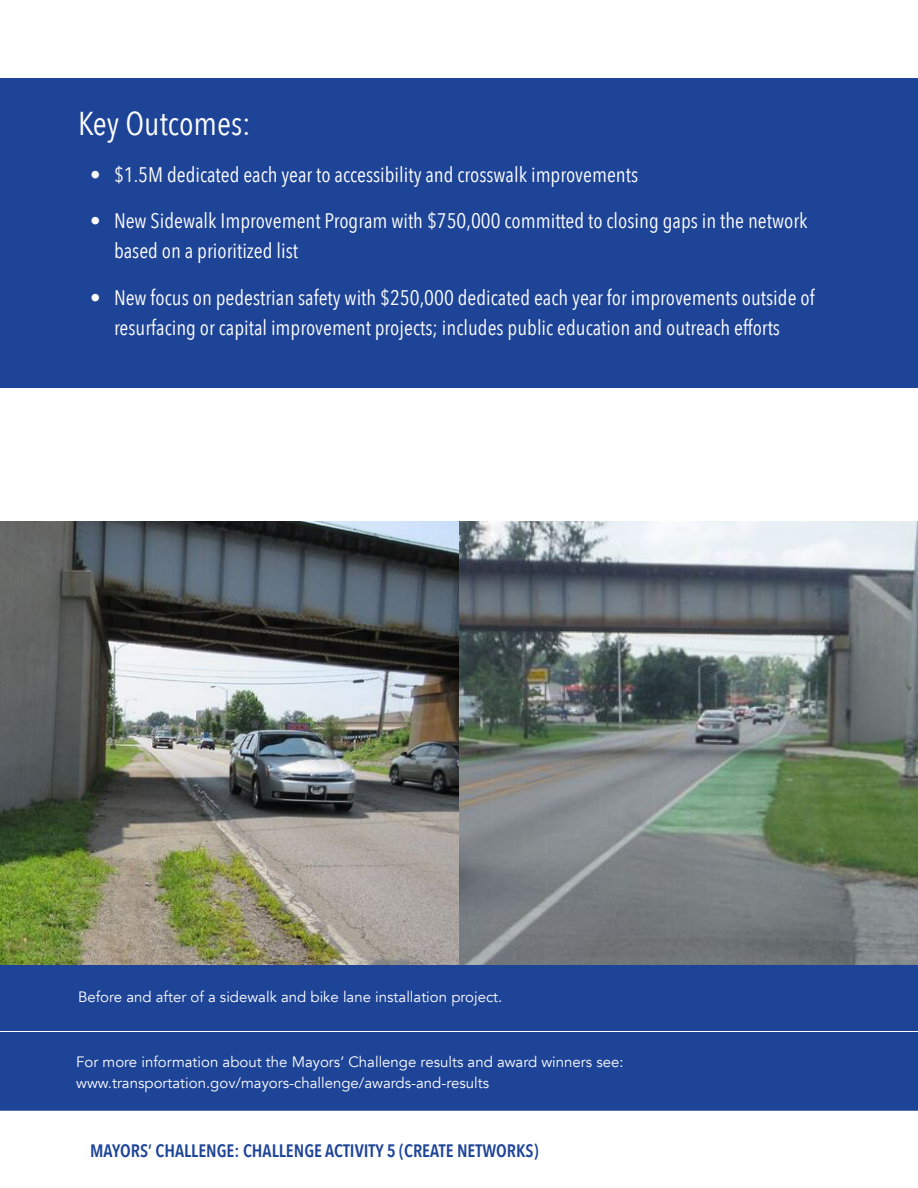
<style>
.page{position:relative;width:918px;height:1188px;background:#fff}
.page>*{position:absolute;margin:0;border:0;box-sizing:border-box;transform-origin:0 0}
.call_out{font:33px "Avenir Next Condensed";color:#fff}
.t1{font:21px/30px "Avenir Next Condensed";color:#fff}
.t2{font:600 18px "Avenir Next Condensed";color:#1e4498}
.t3{font:15px/21px "Avenir";color:#fff}
</style>
<div class="page">
<hr style="left:0;top:1109px;width:918px;height:2px;background:#1e4498">
<div style="left:0;top:1032px;width:918px;height:78px;background:#1e4498"></div>
<div style="left:0;top:965px;width:918px;height:66px;background:#1e4498"></div>
<div style="left:0;top:78px;width:918px;height:310px;background:#1e4498"></div>
<img style="left:0;top:522px;width:918px;height:443px">
<p class="call_out" style="left:78px;top:95px;width:174px">Key Outcomes:</p>
<p class="t1" style="left:90px;top:158px;width:550px">• $1.5M dedicated each year to accessibility and crosswalk improvements</p>
<p class="t1" style="left:114px;top:205px;width:695px;text-indent:-24px">• New Sidewalk Improvement Program with $750,000 committed to closing gaps in the network based on a prioritized list</p>
<p class="t1" style="left:90px;top:281px;width:726px;text-align:center">• New focus on pedestrian safety with $250,000 dedicated each year for improvements outside of resurfacing or capital improvement projects; includes public education and outreach efforts</p>
<p class="t3" style="left:78px;top:986px;width:426px">Before and after of a sidewalk and bike lane installation project.</p>
<p class="t3" style="left:76px;top:1052px;width:549px">For more information about the Mayors’ Challenge results and award winners see: www.transportation.gov/mayors-challenge/awards-and-results</p>
<p class="t2" style="left:90px;top:1135px;width:450px">MAYORS’ CHALLENGE: CHALLENGE ACTIVITY 5 (CREATE NETWORKS)</p>
</div>
